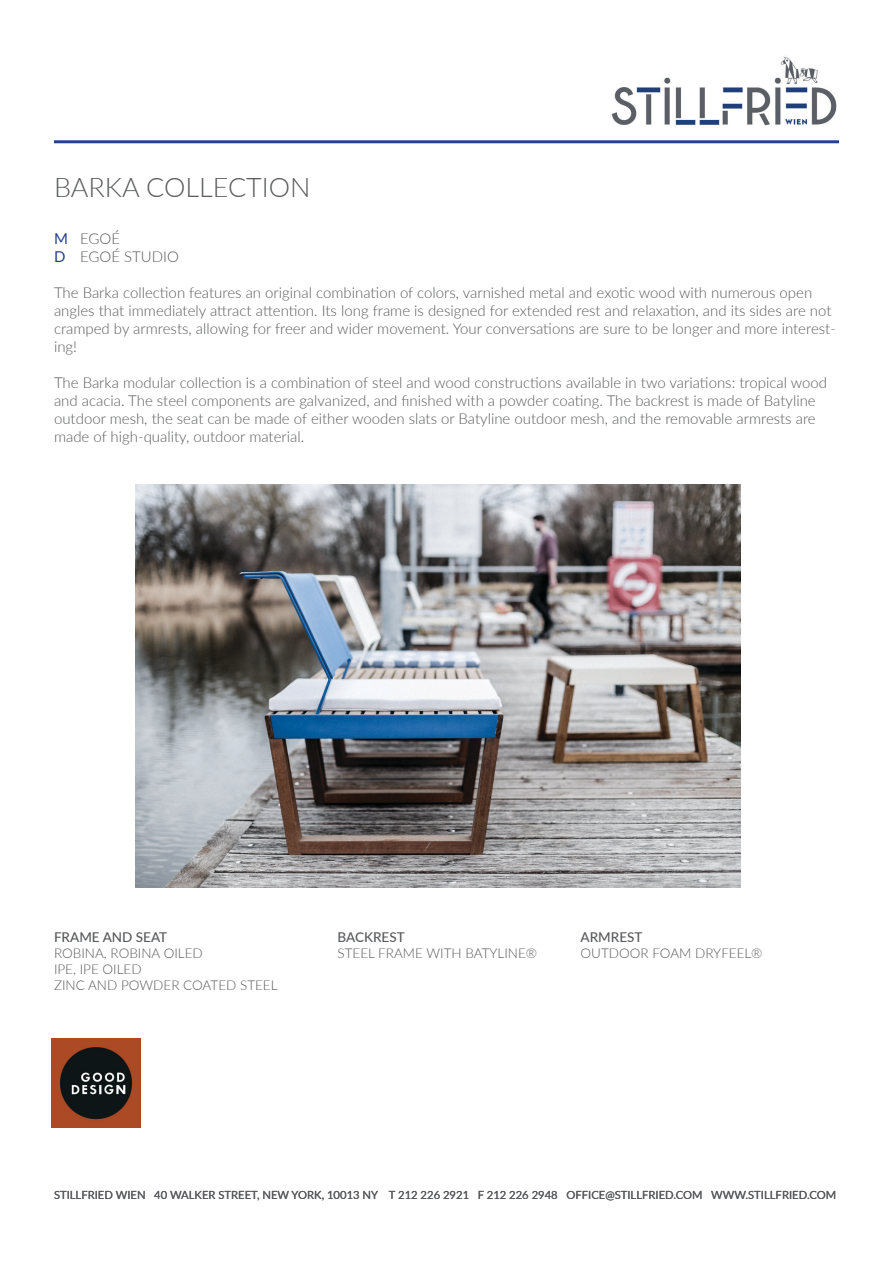
<style>
.page{position:relative;width:893px;height:1263px;background:#fff}
.page>*{position:absolute;margin:0;border:0;box-sizing:border-box;transform-origin:0 0}
.t1{font:300 27px "Lato";color:#595a5c}
.t2{font:300 15px/18px "Lato";color:#595a5c}
.t3{font:15px "Lato";color:#25408f}
.t4{font:300 13.5px/16.2px "Lato";color:#58595b}
.t5{font:11.25px "Lato";color:#58595b}
.s1{font-weight:500}
</style>
<div class="page">
<img style="left:611px;top:56px;width:226px;height:70px">
<hr style="left:54px;top:140px;width:785px;height:3px;background:#25408f">
<img style="left:136px;top:485px;width:604px;height:403px">
<img style="left:51px;top:1038px;width:90px;height:89px">
<p class="t1" style="left:54px;top:168px;width:258px">BARKA COLLECTION</p>
<p class="t3" style="left:54px;top:227px;width:15px">M</p>
<p class="t3" style="left:54px;top:245px;width:13px">D</p>
<p class="t2" style="left:54px;top:283px;width:783px">The Barka collection features an original combination of colors, varnished metal and exotic wood with numerous open angles that immediately attract attention. Its long frame is designed for extended rest and relaxation, and its sides are not cramped by armrests, allowing for freer and wider movement. Your conversations are sure to be longer and more interest&shy;ing!</p>
<p class="t2" style="left:54px;top:373px;width:775px">The Barka modular collection is a combination of steel and wood constructions available in two variations: tropical wood and acacia. The steel components are galvanized, and finished with a powder coating. The backrest is made of Batyline outdoor mesh, the seat can be made of either wooden slats or Batyline outdoor mesh, and the removable armrests are made of high-quality, outdoor material.</p>
<p class="t2" style="left:80px;top:229px;width:42px">EGOÉ</p>
<p class="t2" style="left:80px;top:247px;width:100px">EGOÉ STUDIO</p>
<p class="t4" style="left:54px;top:928px;width:225px"><span class="s1">FRAME AND SEAT<br></span>ROBINA, ROBINA OILED<br>IPE, IPE OILED<br>ZINC AND POWDER COATED STEEL</p>
<p class="t4" style="left:338px;top:929px;width:201px"><span class="s1">BACKREST<br></span>STEEL FRAME WITH BATYLINE®</p>
<p class="t4" style="left:580px;top:928px;width:183px"><span class="s1">ARMREST<br></span>OUTDOOR FOAM DRYFEEL®</p>
<p class="t5" style="left:54px;top:1187px;width:784px">STILLFRIED WIEN 40 WALKER STREET, NEW YORK, 10013 NY T 212 226 2921 F 212 226 2948 OFFICE@STILLFRIED.COM WWW.STILLFRIED.COM</p>
</div>
